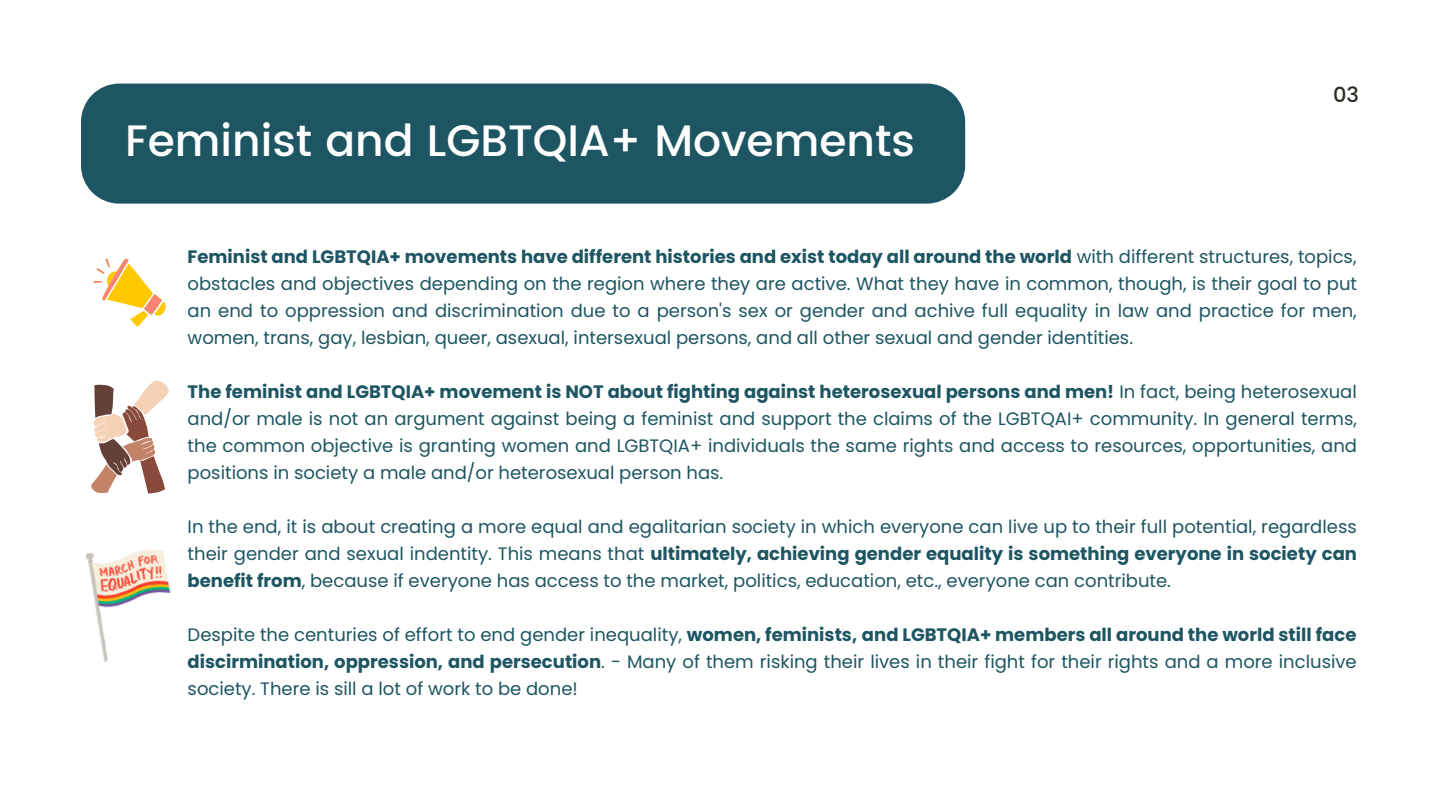
<style>
.page{position:relative;width:1440px;height:810px;background:#fff}
.page>*{position:absolute;margin:0;border:0;box-sizing:border-box;transform-origin:0 0}
.t1{font:500 44px "Poppins";color:#fff}
.t2{font:500 21px "Poppins";color:#2a2d25}
.t3{font:18px/27px "Poppins";color:#1d5662;text-align:justify}
.s1{font-weight:700}
</style>
<div class="page">
<div style="left:81px;top:84px;width:884px;height:120px;background:#1d5662"></div>
<svg style="left:93px;top:258px;width:73px;height:69px"></svg>
<svg style="left:91px;top:380px;width:78px;height:114px"></svg>
<img style="left:86px;top:549px;width:85px;height:113px">
<p class="t1" style="left:125px;top:115px;width:791px">Feminist and LGBTQIA+ Movements</p>
<p class="t2" style="left:1333px;top:82px;width:27px">03</p>
<p class="t3" style="left:188px;top:243px;width:1171px"><span class="s1">Feminist and LGBTQIA+ movements have different histories and exist today all around the world</span> with different structures, topics, obstacles and objectives depending on the region where they are active. What they have in common, though, is their goal to put an end to oppression and discrimination due to a person's sex or gender and achive full equality in law and practice for men, women, trans, gay, lesbian, queer, asexual, intersexual persons, and all other sexual and gender identities.</p>
<p class="t3" style="left:188px;top:378px;width:1171px"><span class="s1">The feminist and LGBTQIA+ movement is NOT about fighting against heterosexual persons and men!</span> In fact, being heterosexual and/or male is not an argument against being a feminist and support the claims of the LGBTQAI+ community. In general terms, the common objective is granting women and LGBTQIA+ individuals the same rights and access to resources, opportunities, and positions in society a male and/or heterosexual person has.</p>
<p class="t3" style="left:188px;top:513px;width:1171px">In the end, it is about creating a more equal and egalitarian society in which everyone can live up to their full potential, regardless their gender and sexual indentity. This means that <span class="s1">ultimately, achieving gender equality is something everyone in society can benefit from</span>, because if everyone has access to the market, politics, education, etc., everyone can contribute.</p>
<p class="t3" style="left:188px;top:621px;width:1171px">Despite the centuries of effort to end gender inequality, <span class="s1">women, feminists, and LGBTQIA+ members all around the world still face discirmination, oppression, and persecution</span>. - Many of them risking their lives in their fight for their rights and a more inclusive society. There is sill a lot of work to be done!</p>
</div>
